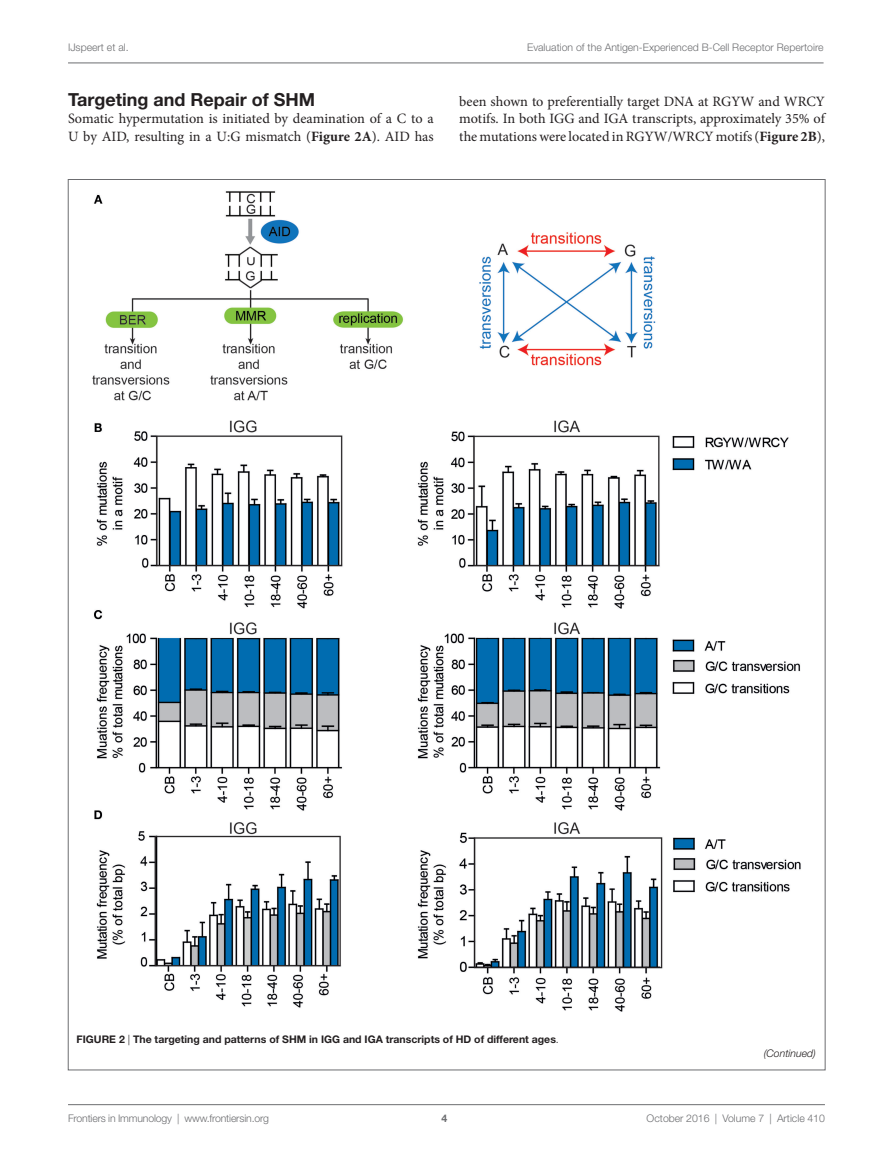
<style>
.page{position:relative;width:893px;height:1170px;background:#fff}
.page>*{position:absolute;margin:0;border:0;box-sizing:border-box;transform-origin:0 0}
.t1{font:700 18px "Helvetica Neue LT Std";color:#231f20}
.t2{font:14.25px/17.2px "Minion Pro";color:#231f20}
.t3{font:300 10.5px "Helvetica Neue LT Std";color:#6c6d70}
.t4{font:700 10.5px "Helvetica Neue LT Std";color:#231f20}
.t5{font:italic 300 10.5px "Helvetica Neue LT Std";color:#231f20}
.t6{font:700 10.5px "Helvetica Neue LT Std";color:#6c6d70}
.s1{font-weight:700}
.s2{font-weight:300}
</style>
<div class="page">
<img style="left:92px;top:191px;width:709px;height:821px">
<hr style="left:68px;top:63px;width:756px;height:1px;background:#6c6d70">
<hr style="left:68px;top:1104px;width:757px;height:1px;background:#6c6d70">
<p class="t3" style="left:68px;top:41px;width:62px">IJspeert et al.</p>
<p class="t3" style="left:527px;top:41px;width:298px">Evaluation of the Antigen-Experienced B-Cell Receptor Repertoire</p>
<p class="t1" style="left:68px;top:88px;width:248px">Targeting and Repair of SH M</p>
<p class="t2" style="left:68px;top:110px;width:367px">Somatic hypermutation is initiated by deamination of a C to a<br>U by AID, resulting in a U:G mismatch (<span class="s1">Figure 2A</span>). AID has</p>
<p class="t2" style="left:459px;top:93px;width:367px;text-align:justify">been shown to preferentially target DNA at RGYW and WRCY motifs. In both IGG and IGA transcripts, approximately 35% of the mutations were located in RGYW/WRCY motifs (<span class="s1">Figure 2B</span>),</p>
<p class="t4" style="left:77px;top:1032px;width:252px">FIG URE 2 <span class="s2">|</span> The targeting and patterns of SH M in IGG</p>
<p class="t4" style="left:343px;top:1032px;width:29px">and IGA</p>
<p class="t4" style="left:386px;top:1032px;width:175px">transcripts of HD of different ages<span class="s2">.</span></p>
<p class="t5" style="left:764px;top:1047px;width:54px">(Continued)</p>
<p class="t3" style="left:68px;top:1111px;width:203px">Frontiers in Immunology | www.frontiersin.org</p>
<p class="t3" style="left:647px;top:1111px;width:180px">October 2016 | Volume 7 | Article 410</p>
<p class="t6" style="left:441px;top:1111px;width:7px">4</p>
</div>
